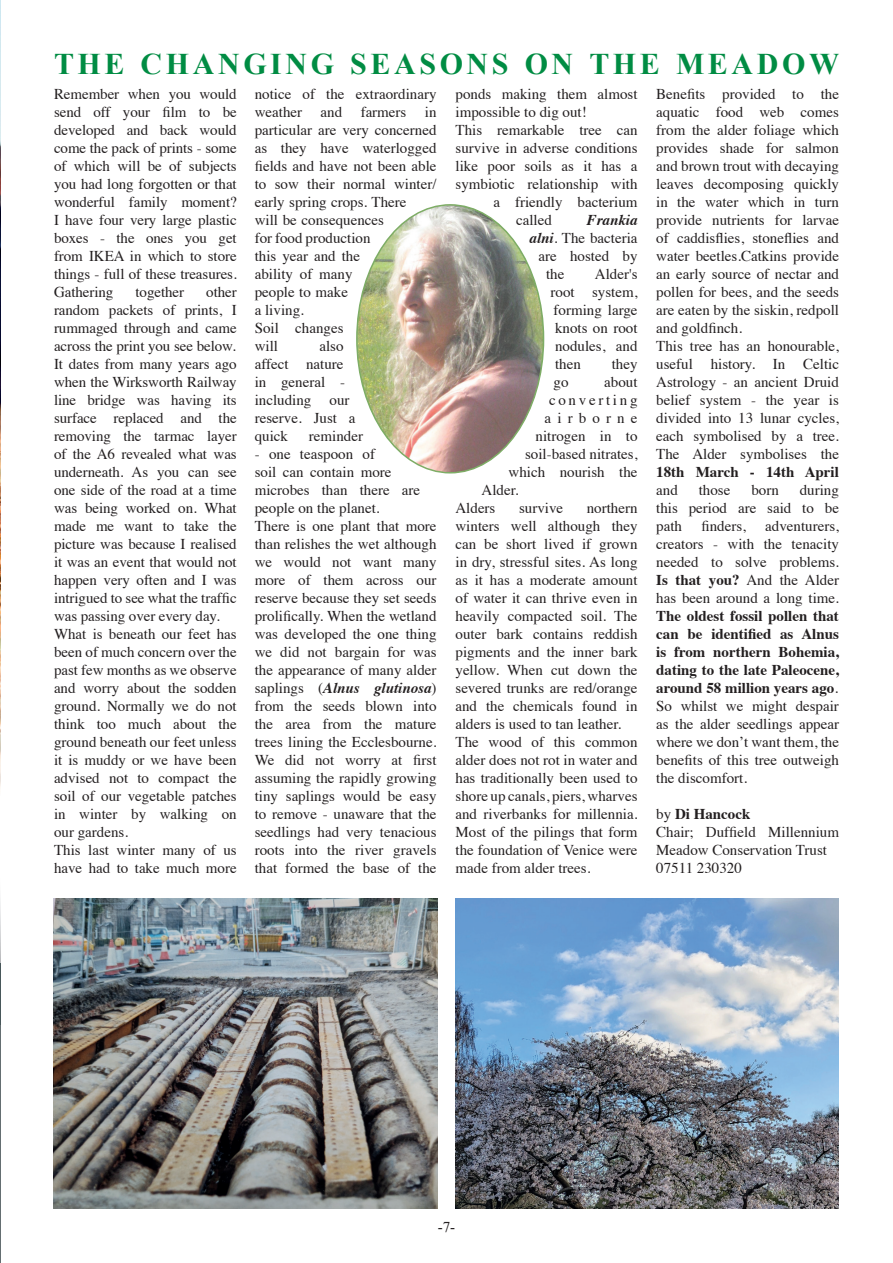
<style>
.page{position:relative;width:893px;height:1263px;background:#fff}
.page>*{position:absolute;margin:0;border:0;box-sizing:border-box;transform-origin:0 0}
.t1{font:700 30px "Times New Roman";letter-spacing:.12em;color:#008c43}
.t2{font:15px/18px "Times";color:#231f20}
.t3{font:700 15px/18px "Times";color:#231f20;text-align:justify}
.t4{font:15px "Times";letter-spacing:.18em;color:#231f20}
.t5{font:15px "Times";letter-spacing:.41em;color:#231f20}
.t6{font:italic 700 15px "Times";color:#231f20}
.t7{font:15px "Times New Roman";color:#231f20}
.s1{font-weight:700;font-style:italic}
.s2{font-weight:700}
.s3{font-weight:400}
</style>
<div class="page">
<img style="left:357px;top:205px;width:186px;height:268px">
<img style="left:53px;top:898px;width:384px;height:311px">
<img style="left:455px;top:898px;width:384px;height:311px">
<img style="left:0;top:1px;width:1px;height:696px">
<img style="left:0;top:699px;width:1px;height:264px">
<hr style="left:0;top:1014px;width:1px;height:249px;background:#646e71">
<hr style="left:0;top:963px;width:1px;height:61px;background:#48575a">
<h1 class="t1" style="left:54px;top:44px;width:786px">THE CHANGING SEASONS ON THE MEADOW</h1>
<p class="t2" style="left:54px;top:84px;width:184px;text-align:justify">Remember when you would send off your film to be developed and back would come the pack of prints - some of which will be of subjects you had long forgotten or that wonderful family moment?<br>I have four very large plastic boxes - the ones you get from IKEA in which to store things - full of these treasures.<br>Gathering</p>
<p class="t2" style="left:54px;top:282px;width:184px;text-indent:152px">other random packets of prints, I rummaged through and came across the print you see below.<br>It dates from many years ago when the Wirksworth Railway line bridge was having its surface replaced and the removing the tarmac layer of the A6 revealed what was underneath. As you can see one side of the road at a time was being worked on. What made me want to take the picture was because I realised it was an event that would not happen very often and I was intrigued to see what the traffic was passing over every day.<br>What is beneath our feet has been of much concern over the past few months as we observe and worry about the sodden ground. Normally we do not think too much about the ground beneath our feet unless it is muddy or we have been advised not to compact the soil of our vegetable patches in winter by walking on our gardens.<br>This last winter many of us have had to take much more</p>
<p class="t2" style="left:135px;top:282px;width:50px">together</p>
<p class="t2" style="left:255px;top:84px;width:183px">notice of the extraordinary weather and farmers in particular are very concerned as they have waterlogged fields and have not been able to sow their normal winter/ early spring crops. There<br>will be consequences<br>for food production<br>this year and the<br>ability of many<br>people to make<br>a living.<br>Soil changes<br>will</p>
<p class="t2" style="left:255px;top:336px;width:102px;text-indent:65px">also affect nature in general - including our reserve. Just a quick</p>
<p class="t2" style="left:309px;top:426px;width:56px">reminder</p>
<p class="t2" style="left:255px;top:444px;width:183px">- one teaspoon of<br>soil can contain more microbes than there are people on the planet.<br>There is one plant that more than relishes the wet although we would not want many more of them across our reserve because they set seeds prolifically. When the wetland was developed the one thing we did not bargain for was the appearance of many alder saplings (<span class="s1">Alnus glutinosa</span>) from the seeds blown into the area from the mature trees lining the Ecclesbourne.<br>We did not worry at first assuming the rapidly growing tiny saplings would be easy to remove - unaware that the seedlings had very tenacious roots into the river gravels that formed the base of the</p>
<p class="t2" style="left:455px;top:84px;width:184px">ponds making them almost</p>
<p class="t2" style="left:455px;top:102px;width:133px">impossible to dig out!</p>
<p class="t2" style="left:455px;top:120px;width:184px">This remarkable tree can</p>
<p class="t2" style="left:455px;top:138px;width:184px">survive in adverse conditions</p>
<p class="t2" style="left:455px;top:156px;width:184px">like poor soils as it has a</p>
<p class="t2" style="left:455px;top:174px;width:184px">symbiotic relationship with</p>
<p class="t2" style="left:493px;top:192px;width:146px">a friendly bacterium</p>
<p class="t2" style="left:516px;top:210px;width:37px">called</p>
<p class="t6" style="left:587px;top:206px;width:52px">Frankia</p>
<p class="t2" style="left:529px;top:228px;width:110px"><span class="s1">alni</span>. The bacteria</p>
<p class="t2" style="left:538px;top:246px;width:100px">are hosted by</p>
<p class="t2" style="left:546px;top:264px;width:20px">the</p>
<p class="t2" style="left:595px;top:264px;width:44px">Alder's</p>
<p class="t2" style="left:550px;top:282px;width:88px">root system,</p>
<p class="t2" style="left:553px;top:300px;width:86px">forming large</p>
<p class="t2" style="left:555px;top:318px;width:84px">knots on root</p>
<p class="t2" style="left:555px;top:336px;width:84px">nodules, and</p>
<p class="t2" style="left:555px;top:354px;width:27px">then</p>
<p class="t2" style="left:612px;top:354px;width:27px">they</p>
<p class="t2" style="left:553px;top:372px;width:16px">go</p>
<p class="t2" style="left:604px;top:372px;width:35px">about</p>
<p class="t4" style="left:549px;top:386px;width:90px">converting</p>
<p class="t5" style="left:544px;top:404px;width:95px">airborne</p>
<p class="t2" style="left:535px;top:426px;width:104px">nitrogen in to</p>
<p class="t2" style="left:525px;top:444px;width:114px">soil-based nitrates,</p>
<p class="t2" style="left:508px;top:462px;width:130px">which nourish the</p>
<p class="t2" style="left:481px;top:480px;width:39px">Alder.</p>
<p class="t2" style="left:455px;top:498px;width:41px">Alders</p>
<p class="t2" style="left:519px;top:498px;width:46px">survive</p>
<p class="t2" style="left:455px;top:498px;width:184px;text-indent:131px">northern winters well although they can be short lived if grown in dry, stressful sites. As long as it has a moderate amount of water it can thrive even in heavily compacted soil. The outer bark contains reddish pigments and the inner bark yellow. When cut down the severed trunks are red/orange and the chemicals found in alders is used to tan leather.<br>The wood of this common alder does not rot in water and has traditionally been used to shore up canals, piers, wharves and riverbanks for millennia.<br>Most of the pilings that form the foundation of Venice were made from alder trees.</p>
<p class="t2" style="left:656px;top:84px;width:184px">Benefits provided to the aquatic food web comes from the alder foliage which provides shade for salmon and brown trout with decaying leaves decomposing quickly in the water which in turn provide nutrients for larvae of caddisflies, stoneflies and water beetles.Catkins provide an early source of nectar and pollen for bees, and the seeds are eaten by the siskin, redpoll and goldfinch.<br>This tree has an honourable, useful history. In Celtic<br>Astrology - an ancient Druid belief system - the year is divided into 13 lunar cycles, each symbolised by a tree.<br>The Alder symbolises the</p>
<p class="t3" style="left:656px;top:461px;width:184px">18th March - 14th April</p>
<p class="t2" style="left:656px;top:480px;width:23px">and</p>
<p class="t2" style="left:699px;top:480px;width:33px">those</p>
<p class="t2" style="left:751px;top:480px;width:29px">born</p>
<p class="t2" style="left:656px;top:480px;width:184px;text-align:justify;text-indent:144px">during this period are said to be path</p>
<p class="t2" style="left:656px;top:516px;width:184px;text-align:justify;text-indent:109px">adventurers, creators - with the tenacity needed to solve problems.<br><span class="s2">Is that you?</span> And the Alder has been around a long time.</p>
<p class="t3" style="left:656px;top:605px;width:184px">The oldest fossil pollen that can be identified as Alnus is from northern Bohemia, dating to the late Paleocene, around 58 million years ago<span class="s3">.<br>So whilst we might despair as the alder seedlings appear where we don’t want them, the benefits of this tree outweigh the discomfort.</span></p>
<p class="t2" style="left:656px;top:804px;width:184px">by <span class="s2">Di Hancock<br></span>Chair; Duffield Millennium<br>Meadow Conservation Trust<br>07511 230320</p>
<p class="t2" style="left:701px;top:516px;width:46px">finders,</p>
<p class="t7" style="left:438px;top:1217px;width:19px">-7-</p>
</div>
